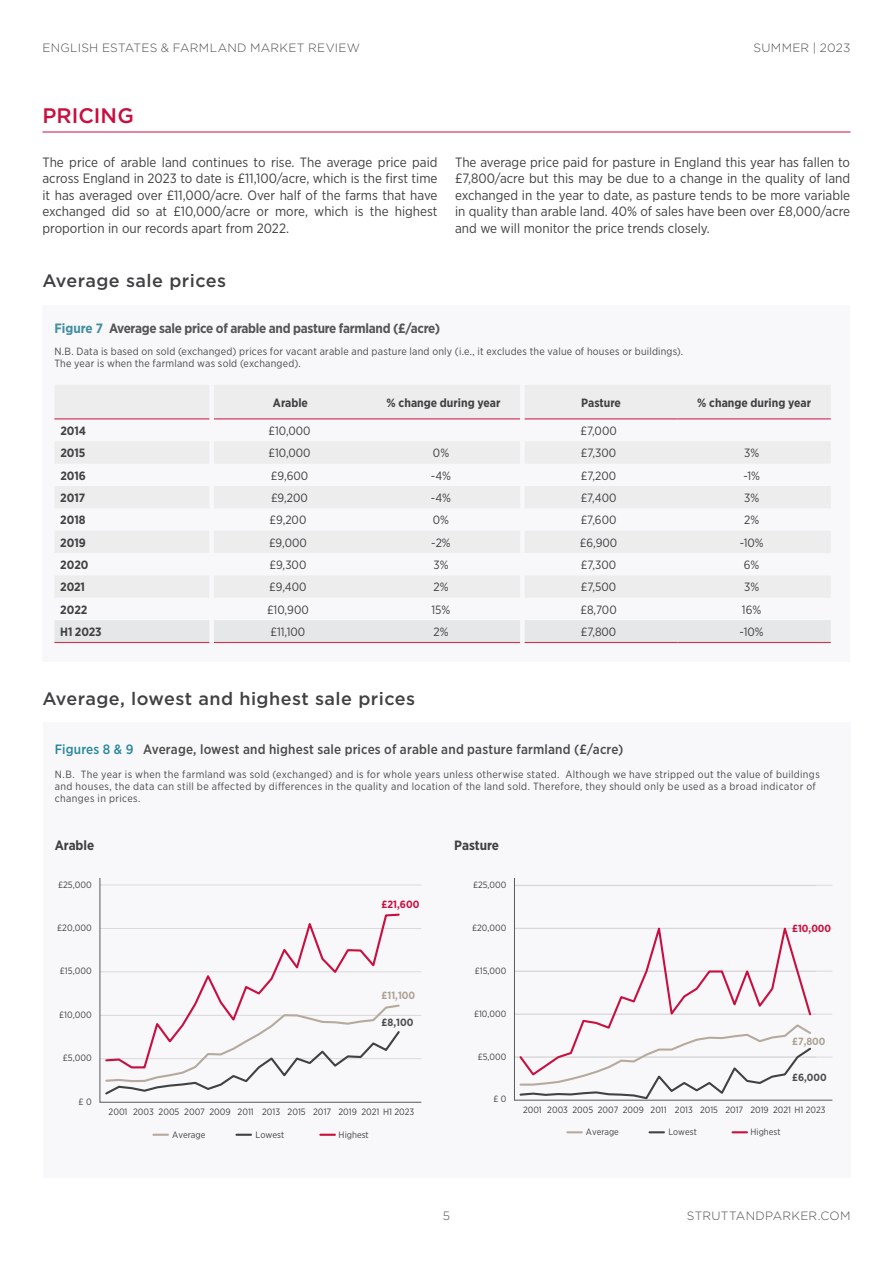
<style>
.page{position:relative;width:893px;height:1263px;background:#fff}
.page>*{position:absolute;margin:0;border:0;box-sizing:border-box;transform-origin:0 0}
.t1{font:500 21px "Gotham";color:#c80f3f}
.t2{font:500 18px "Gotham";letter-spacing:.025em;color:#414042}
.t3{font:13.5px/16.5px "Gotham Narrow";color:#414042;text-align:justify}
.t4{font:500 13.5px "Gotham Narrow";letter-spacing:.015em;color:#4b4b4a}
.t5{font:700 13.5px "Gotham Narrow";letter-spacing:-.02em;color:#565659}
.t6{font:700 13.5px "Gotham Narrow";color:#414042}
.t7{font:12px "Gotham Narrow";color:#414042}
.t8{font:700 12px "Gotham Narrow";color:#414042}
.t9{font:300 12px "Gotham";letter-spacing:.02em;color:#4d4d4f}
.t10{font:10.5px/12px "Gotham Narrow";letter-spacing:.03em;color:#4b4b4a}
.t11{font:700 10.5px "Gotham Narrow";color:#c80f3f}
.t12{font:700 10.5px "Gotham Narrow";color:#ada294}
.t13{font:700 10.5px "Gotham Narrow";color:#4d4d4f}
.t14{font:700 10.35px "Gotham Narrow";color:#c80f3f}
.t15{font:700 10.35px "Gotham Narrow";color:#ada294}
.t16{font:700 10.35px "Gotham Narrow";color:#4d4d4f}
.t17{font:9.15px "Gotham Narrow";color:#414042}
.s1{color:#428e9f}
.s2{color:#27879c}
</style>
<div class="page">
<div style="left:43px;top:305px;width:807px;height:357px;background:#f8f8fb"></div>
<svg style="left:54px;top:385px;width:777px;height:213px;fill:#ededee"></svg>
<div style="left:54px;top:620px;width:777px;height:22px;background:#e6e7e8"></div>
<hr style="left:54px;top:642px;width:155px;height:1px;background:#cd364a">
<hr style="left:214px;top:642px;width:153px;height:1px;background:#cd364a">
<hr style="left:367px;top:642px;width:153px;height:1px;background:#cd364a">
<hr style="left:525px;top:642px;width:153px;height:1px;background:#cd364a">
<hr style="left:678px;top:642px;width:153px;height:1px;background:#cd364a">
<hr style="left:54px;top:418px;width:155px;height:1px;background:#c80f3f">
<hr style="left:214px;top:418px;width:153px;height:1px;background:#c80f3f">
<hr style="left:367px;top:418px;width:153px;height:1px;background:#c80f3f">
<hr style="left:525px;top:418px;width:153px;height:1px;background:#c80f3f">
<hr style="left:678px;top:418px;width:153px;height:1px;background:#c80f3f">
<hr style="left:43px;top:132px;width:807px;height:1px;background:#c80f3f">
<div style="left:43px;top:723px;width:807px;height:455px;background:#f8f8fb"></div>
<svg style="left:99px;top:878px;width:322px;height:225px"></svg>
<svg style="left:320px;top:1134px;width:15px;height:2px"></svg>
<svg style="left:236px;top:1134px;width:15px;height:2px"></svg>
<svg style="left:153px;top:1134px;width:15px;height:2px"></svg>
<svg style="left:514px;top:878px;width:318px;height:223px"></svg>
<svg style="left:732px;top:1131px;width:15px;height:2px"></svg>
<svg style="left:649px;top:1131px;width:15px;height:2px"></svg>
<svg style="left:567px;top:1131px;width:15px;height:2px"></svg>
<svg style="left:518px;top:1077px;width:295px;height:23px"></svg>
<svg style="left:518px;top:919px;width:295px;height:158px"></svg>
<p class="t9" style="left:43px;top:40px;width:319px">ENGLISH ESTATES &amp; FARMLAND MARKET REVIEW</p>
<p class="t9" style="left:753px;top:40px;width:99px">SUMMER | 2023</p>
<h1 class="t1" style="left:43px;top:102px;width:93px">PRICING</h1>
<p class="t3" style="left:43px;top:153px;width:396px">The price of arable land continues to rise. The average price paid across England in 2023 to date is £11,100/acre, which is the first time it has averaged over £11,000/acre. Over half of the farms that have exchanged did so at £10,000/acre or more, which is the highest proportion in our records apart from 2022.</p>
<p class="t3" style="left:455px;top:153px;width:397px">The average price paid for pasture in England this year has fallen to £7,800/acre but this may be due to a change in the quality of land exchanged in the year to date, as pasture tends to be more variable in quality than arable land. 40% of sales have been over £8,000/acre and we will monitor the price trends closely.</p>
<h2 class="t2" style="left:43px;top:269px;width:185px">Average sale prices</h2>
<p class="t5" style="left:54px;top:320px;width:387px"><span class="s1">Figure 7</span> Average sale price of arable and pasture farmland (£/acre)</p>
<p class="t10" style="left:54px;top:345px;width:630px">N.B. Data is based on sold (exchanged) prices for vacant arable and pasture land only (i.e., it excludes the value of houses or buildings).<br>The year is when the farmland was sold (exchanged).</p>
<p class="t8" style="left:273px;top:395px;width:37px">Arable</p>
<p class="t8" style="left:387px;top:395px;width:115px">% change during year</p>
<p class="t8" style="left:581px;top:395px;width:41px">Pasture</p>
<p class="t8" style="left:697px;top:395px;width:115px">% change during year</p>
<p class="t8" style="left:60px;top:423px;width:27px">2014</p>
<p class="t7" style="left:268px;top:423px;width:44px">£10,000</p>
<p class="t7" style="left:581px;top:423px;width:38px">£7,000</p>
<p class="t8" style="left:60px;top:445px;width:27px">2015</p>
<p class="t7" style="left:268px;top:446px;width:44px">£10,000</p>
<p class="t7" style="left:433px;top:446px;width:18px">0%</p>
<p class="t7" style="left:581px;top:446px;width:37px">£7,300</p>
<p class="t7" style="left:744px;top:446px;width:17px">3%</p>
<p class="t8" style="left:60px;top:468px;width:27px">2016</p>
<p class="t7" style="left:271px;top:468px;width:39px">£9,600</p>
<p class="t7" style="left:431px;top:468px;width:22px">-4%</p>
<p class="t7" style="left:581px;top:468px;width:37px">£7,200</p>
<p class="t7" style="left:743px;top:468px;width:18px">-1%</p>
<p class="t8" style="left:60px;top:490px;width:27px">2017</p>
<p class="t7" style="left:271px;top:490px;width:38px">£9,200</p>
<p class="t7" style="left:431px;top:490px;width:22px">-4%</p>
<p class="t7" style="left:581px;top:490px;width:37px">£7,400</p>
<p class="t7" style="left:744px;top:490px;width:17px">3%</p>
<p class="t8" style="left:60px;top:512px;width:27px">2018</p>
<p class="t7" style="left:269px;top:513px;width:38px">£9,200</p>
<p class="t7" style="left:433px;top:513px;width:18px">0%</p>
<p class="t7" style="left:581px;top:513px;width:37px">£7,600</p>
<p class="t7" style="left:744px;top:513px;width:17px">2%</p>
<p class="t8" style="left:60px;top:535px;width:27px">2019</p>
<p class="t7" style="left:269px;top:535px;width:39px">£9,000</p>
<p class="t7" style="left:431px;top:535px;width:21px">-2%</p>
<p class="t7" style="left:580px;top:535px;width:39px">£6,900</p>
<p class="t7" style="left:740px;top:535px;width:26px">-10%</p>
<p class="t8" style="left:60px;top:557px;width:30px">2020</p>
<p class="t7" style="left:269px;top:557px;width:38px">£9,300</p>
<p class="t7" style="left:433px;top:557px;width:17px">3%</p>
<p class="t7" style="left:581px;top:557px;width:37px">£7,300</p>
<p class="t7" style="left:744px;top:557px;width:17px">6%</p>
<p class="t8" style="left:60px;top:579px;width:26px">2021</p>
<p class="t7" style="left:269px;top:580px;width:39px">£9,400</p>
<p class="t7" style="left:433px;top:580px;width:17px">2%</p>
<p class="t7" style="left:581px;top:580px;width:37px">£7,500</p>
<p class="t7" style="left:744px;top:580px;width:17px">3%</p>
<p class="t8" style="left:60px;top:602px;width:29px">2022</p>
<p class="t7" style="left:267px;top:602px;width:43px">£10,900</p>
<p class="t7" style="left:431px;top:602px;width:20px">15%</p>
<p class="t7" style="left:580px;top:602px;width:38px">£8,700</p>
<p class="t7" style="left:742px;top:602px;width:21px">16%</p>
<p class="t8" style="left:60px;top:624px;width:43px">H1 2023</p>
<p class="t7" style="left:270px;top:624px;width:36px">£11,100</p>
<p class="t7" style="left:433px;top:624px;width:17px">2%</p>
<p class="t7" style="left:581px;top:624px;width:37px">£7,800</p>
<p class="t7" style="left:740px;top:624px;width:26px">-10%</p>
<h2 class="t2" style="left:43px;top:686px;width:374px">Average, lowest and highest sale prices</h2>
<p class="t4" style="left:55px;top:740px;width:570px"><span class="s2">Figures 8 &amp; 9</span> Average, lowest and highest sale prices of arable and pasture farmland (£/acre)</p>
<p class="t10" style="left:55px;top:768px;width:766px">N.B. The year is when the farmland was sold (exchanged) and is for whole years unless otherwise stated. Although we have stripped out the value of buildings and houses, the data can still be affected by differences in the quality and location of the land sold. Therefore, they should only be used as a broad indicator of changes in prices.</p>
<p class="t6" style="left:55px;top:837px;width:41px">Arable</p>
<p class="t6" style="left:454px;top:837px;width:46px">Pasture</p>
<p class="t17" style="left:58px;top:879px;width:35px">£25,000</p>
<p class="t17" style="left:473px;top:879px;width:35px">£25,000</p>
<p class="t11" style="left:382px;top:897px;width:39px">£21,600</p>
<p class="t17" style="left:57px;top:922px;width:36px">£20,000</p>
<p class="t17" style="left:472px;top:922px;width:36px">£20,000</p>
<p class="t14" style="left:792px;top:921px;width:40px">£10,000</p>
<p class="t17" style="left:60px;top:965px;width:33px">£15,000</p>
<p class="t17" style="left:475px;top:965px;width:33px">£15,000</p>
<p class="t17" style="left:59px;top:1009px;width:34px">£10,000</p>
<p class="t12" style="left:382px;top:988px;width:35px">£11,100</p>
<p class="t13" style="left:382px;top:1016px;width:33px">£8,100</p>
<p class="t17" style="left:474px;top:1008px;width:34px">£10,000</p>
<p class="t17" style="left:63px;top:1052px;width:30px">£5,000</p>
<p class="t17" style="left:478px;top:1051px;width:30px">£5,000</p>
<p class="t15" style="left:792px;top:1034px;width:35px">£7,800</p>
<p class="t16" style="left:792px;top:1071px;width:36px">£6,000</p>
<p class="t17" style="left:79px;top:1096px;width:15px">£ 0</p>
<p class="t17" style="left:109px;top:1106px;width:307px">2001 2003 2005 2007 2009 2011 2013 2015 2017 2019 2021 H1 2023</p>
<p class="t17" style="left:493px;top:1093px;width:14px">£ 0</p>
<p class="t17" style="left:523px;top:1104px;width:304px">2001 2003 2005 2007 2009 2011 2013 2015 2017 2019 2021 H1 2023</p>
<p class="t17" style="left:172px;top:1129px;width:35px">Average</p>
<p class="t17" style="left:256px;top:1129px;width:30px">Lowest</p>
<p class="t17" style="left:339px;top:1129px;width:32px">Highest</p>
<p class="t17" style="left:586px;top:1126px;width:35px">Average</p>
<p class="t17" style="left:668px;top:1126px;width:30px">Lowest</p>
<p class="t17" style="left:751px;top:1126px;width:31px">Highest</p>
<p class="t9" style="left:443px;top:1208px;width:9px">5</p>
<p class="t9" style="left:687px;top:1208px;width:165px">STRUTTANDPARKER.COM</p>
</div>
